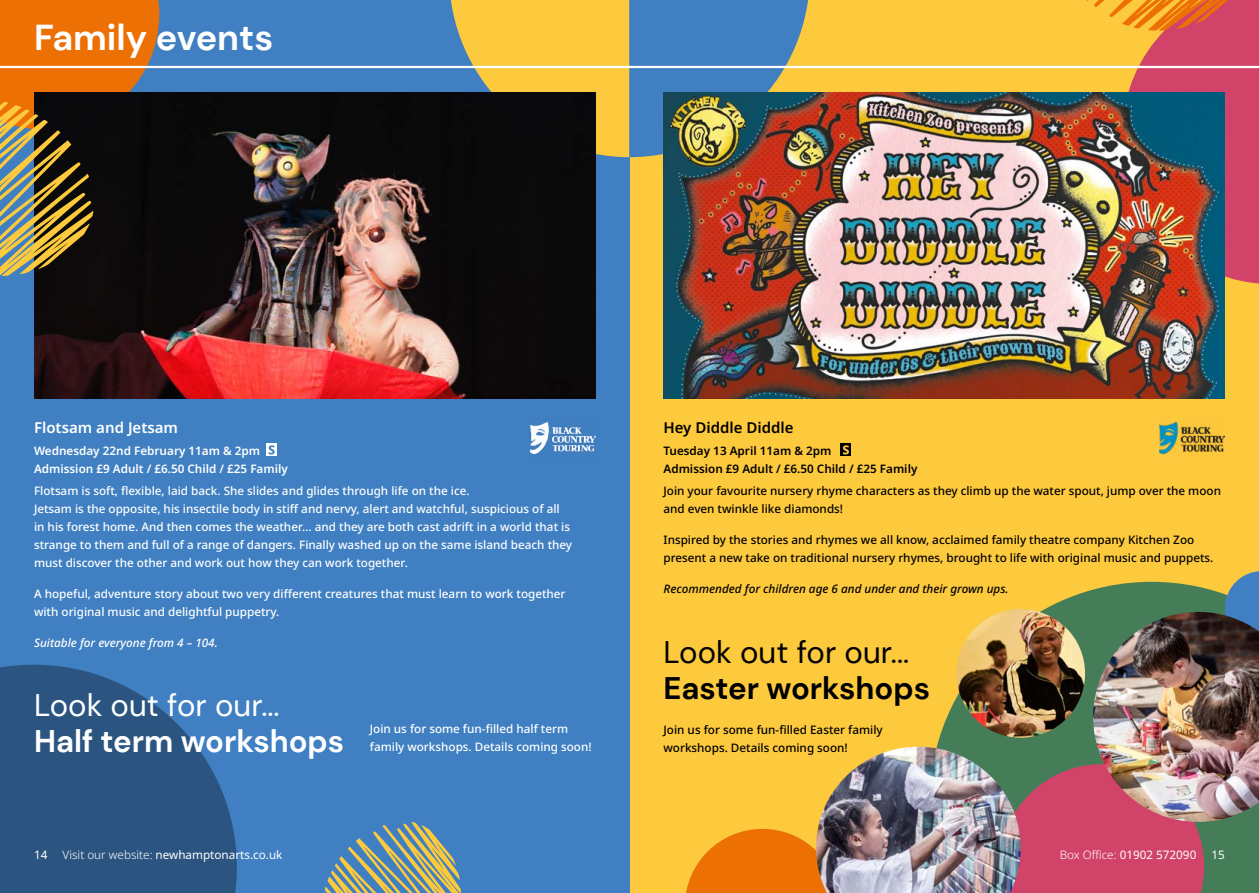
<style>
.page{position:relative;width:1259px;height:893px;background:#fff}
.page>*{position:absolute;margin:0;border:0;box-sizing:border-box;transform-origin:0 0}
.t1{font:700 36px "DM Sans";color:#fff}
.t2{font:700 31.2px "DM Sans";color:#fff}
.t3{font:31.2px "DM Sans";color:#fff}
.t4{font:31.2px "DM Sans";color:#000}
.t5{font:700 31.2px "DM Sans";color:#000}
.t6{font:600 15px "Noto Sans";color:#fff}
.t7{font:600 15px "Noto Sans";color:#000}
.t8{font:500 11.7px/18px "Noto Sans";color:#fff}
.t9{font:500 11.7px/18px "Noto Sans";color:#000}
.t10{font:600 11.7px/18px "Noto Sans";color:#fff}
.t11{font:11.7px "Noto Sans";color:#fff}
.t12{font:600 11.7px/18px "Noto Sans";color:#000}
.t13{font:italic 500 11.7px "Noto Sans";color:#000}
.t14{font:italic 500 11.7px "Noto Sans";color:#fff}
.s1{font-weight:300}
</style>
<div class="page">
<div style="left:629px;top:0;width:630px;height:893px;background:#fdc93d"></div>
<div style="left:0;top:0;width:629px;height:893px;background:#4080c2"></div>
<svg style="left:449px;top:0;width:361px;height:157px;background:#9da37f"></svg>
<svg style="left:0;top:665px;width:237px;height:228px;fill:#2b5580"></svg>
<svg style="left:936px;top:582px;width:323px;height:311px;fill:#447d58"></svg>
<svg style="left:1020px;top:764px;width:184px;height:129px;background:#c84668"></svg>
<svg style="left:1225px;top:571px;width:34px;height:41px"></svg>
<svg style="left:686px;top:829px;width:130px;height:64px"></svg>
<hr style="left:0;top:66px;width:1259px;height:2px;background:#fff">
<img style="left:1159px;top:421px;width:66px;height:34px">
<svg style="left:266px;top:444px;width:11px;height:12px"></svg>
<svg style="left:269px;top:445px;width:6px;height:9px"></svg>
<div style="left:840px;top:444px;width:11px;height:12px;background:#000"></div>
<svg style="left:843px;top:445px;width:6px;height:9px"></svg>
<svg style="left:324px;top:822px;width:137px;height:71px"></svg>
<svg style="left:1068px;top:0;width:191px;height:284px"></svg>
<img style="left:34px;top:93px;width:561px;height:305px">
<img style="left:663px;top:93px;width:562px;height:305px">
<img style="left:816px;top:747px;width:204px;height:146px">
<img style="left:956px;top:609px;width:129px;height:129px;border-radius:64px">
<img style="left:1093px;top:612px;width:166px;height:210px">
<svg style="left:0;top:0;width:159px;height:276px;background:#794e1e"></svg>
<img style="left:530px;top:422px;width:65px;height:32px">
<h1 class="t1" style="left:34px;top:15px;width:241px">Family events</h1>
<p class="t6" style="left:34px;top:417px;width:146px">Flotsam and Jetsam</p>
<p class="t10" style="left:34px;top:442px;width:255px">Wednesday 22nd February 11am &amp; 2pm<br>Admission £9 Adult / £6.50 Child / £25 Family</p>
<p class="t8" style="left:34px;top:482px;width:539px">Flotsam is soft, flexible, laid back. She slides and glides through life on the ice.<br>Jetsam is the opposite, his insectile body in stiff and nervy, alert and watchful, suspicious of all in his forest home. And then comes the weather… and they are both cast adrift in a world that is strange to them and full of a range of dangers. Finally washed up on the same island beach they must discover the other and work out how they can work together.</p>
<p class="t8" style="left:34px;top:585px;width:533px">A hopeful, adventure story about two very different creatures that must learn to work together with original music and delightful puppetry.</p>
<p class="t14" style="left:34px;top:634px;width:185px">Suitable for everyone from 4 – 104.</p>
<h2 class="t3" style="left:34px;top:686px;width:247px">Look out for our...</h2>
<h2 class="t2" style="left:34px;top:722px;width:312px">Half term workshops</h2>
<p class="t8" style="left:370px;top:720px;width:200px">Join us for some fun-filled half term</p>
<p class="t8" style="left:370px;top:738px;width:223px">family workshops. Details coming soon!</p>
<p class="t7" style="left:663px;top:417px;width:132px">Hey Diddle Diddle</p>
<p class="t12" style="left:663px;top:442px;width:255px">Tuesday 13 April 11am &amp; 2pm<br>Admission £9 Adult / £6.50 Child / £25 Family</p>
<p class="t9" style="left:663px;top:482px;width:559px">Join your favourite nursery rhyme characters as they climb up the water spout, jump over the moon and even twinkle like diamonds!</p>
<p class="t9" style="left:663px;top:531px;width:551px">Inspired by the stories and rhymes we all know, acclaimed family theatre company Kitchen Zoo present a new take on traditional nursery rhymes, brought to life with original music and puppets.</p>
<p class="t13" style="left:663px;top:580px;width:347px">Recommended for children age 6 and under and their grown ups.</p>
<h2 class="t4" style="left:663px;top:632px;width:247px">Look out for our...</h2>
<h2 class="t5" style="left:663px;top:669px;width:268px">Easter workshops</h2>
<p class="t9" style="left:663px;top:721px;width:221px">Join us for some fun-filled Easter family workshops. Details coming soon!</p>
<p class="t11" style="left:34px;top:846px;width:15px">14</p>
<p class="t11" style="left:63px;top:846px;width:221px"><span class="s1">Visit our website:</span> newhamptonarts.co.uk</p>
<p class="t11" style="left:1059px;top:846px;width:138px"><span class="s1">Box Office:</span> 01902 572090</p>
<p class="t11" style="left:1211px;top:846px;width:15px">15</p>
</div>
